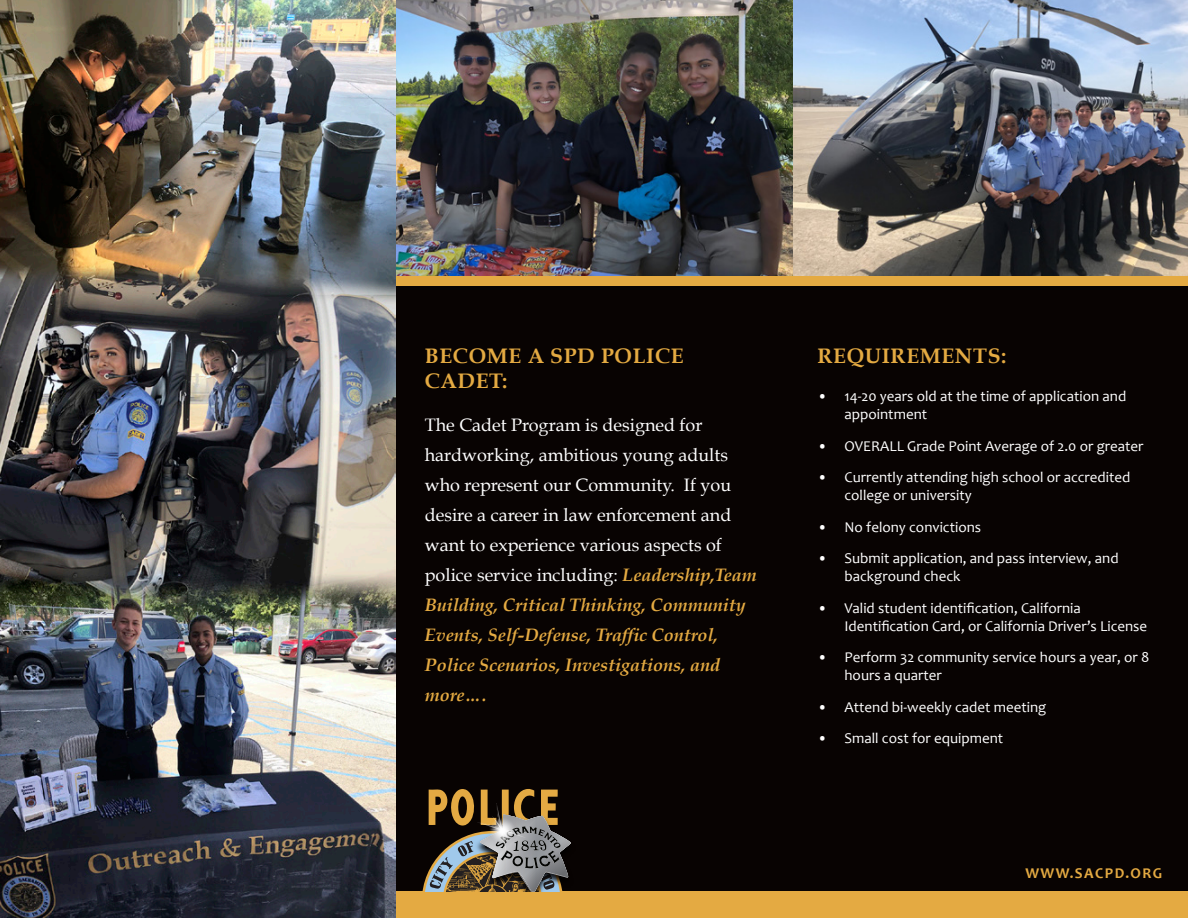
<style>
.page{position:relative;width:1188px;height:918px;background:#080302}
.page>*{position:absolute;margin:0;border:0;box-sizing:border-box;transform-origin:0 0}
.t1{font:700 21px/25.2px "Book Antiqua";letter-spacing:.03em;color:#e4aa42}
.t2{font:18px/30px "Book Antiqua";color:#fff}
.t3{font:15px/18px "Candara";color:#fff}
.t4{font:700 15px "Candara";letter-spacing:.1em;color:#e4aa42}
.s1{font-weight:700;font-style:italic;color:#e4aa42}
</style>
<div class="page">
<div style="left:396px;top:891px;width:792px;height:27px;background:#e4aa42"></div>
<img style="left:0;top:0;width:396px;height:918px">
<img style="left:396px;top:0;width:792px;height:276px">
<svg style="left:422px;top:789px;width:149px;height:102px"></svg>
<svg style="left:488px;top:816px;width:28px;height:28px"></svg>
<div style="left:396px;top:276px;width:792px;height:10px;background:#e4aa42"></div>
<p class="t1" style="left:425px;top:343px;width:260px">BECOME A SPD POLICE<br>CADET:</p>
<p class="t2" style="left:425px;top:410px;width:334px">The Cadet Program is designed for hardworking, ambitious young adults who represent our Community. If you desire a career in law enforcement and want to experience various aspects of police service including: <span class="s1">Leadership,Team Building, Critical Thinking, Community Events, Self-Defense, Traffic Control, Police Scenarios, Investigations, and more….</span></p>
<p class="t1" style="left:818px;top:343px;width:190px">REQUIREMENTS:</p>
<p class="t3" style="left:844px;top:387px;width:283px;text-indent:-27px">• 14-20 years old at the time of application and appointment</p>
<p class="t3" style="left:818px;top:437px;width:328px">• OVERALL Grade Point Average of 2.0 or greater</p>
<p class="t3" style="left:844px;top:468px;width:288px;text-indent:-27px">• Currently attending high school or accredited college or university</p>
<p class="t3" style="left:818px;top:518px;width:165px">• No felony convictions</p>
<p class="t3" style="left:844px;top:549px;width:276px;text-indent:-27px">• Submit application, and pass interview, and background check</p>
<p class="t3" style="left:844px;top:599px;width:304px;text-indent:-27px">• Valid student identification, California<br>Identification Card, or California Driver’s License</p>
<p class="t3" style="left:844px;top:648px;width:306px;text-indent:-27px">• Perform 32 community service hours a year, or 8 hours a quarter</p>
<p class="t3" style="left:818px;top:698px;width:230px">• Attend bi-weekly cadet meeting</p>
<p class="t3" style="left:818px;top:729px;width:187px">• Small cost for equipment</p>
<p class="t4" style="left:1025px;top:864px;width:138px">WWW.SACPD.ORG</p>
</div>
